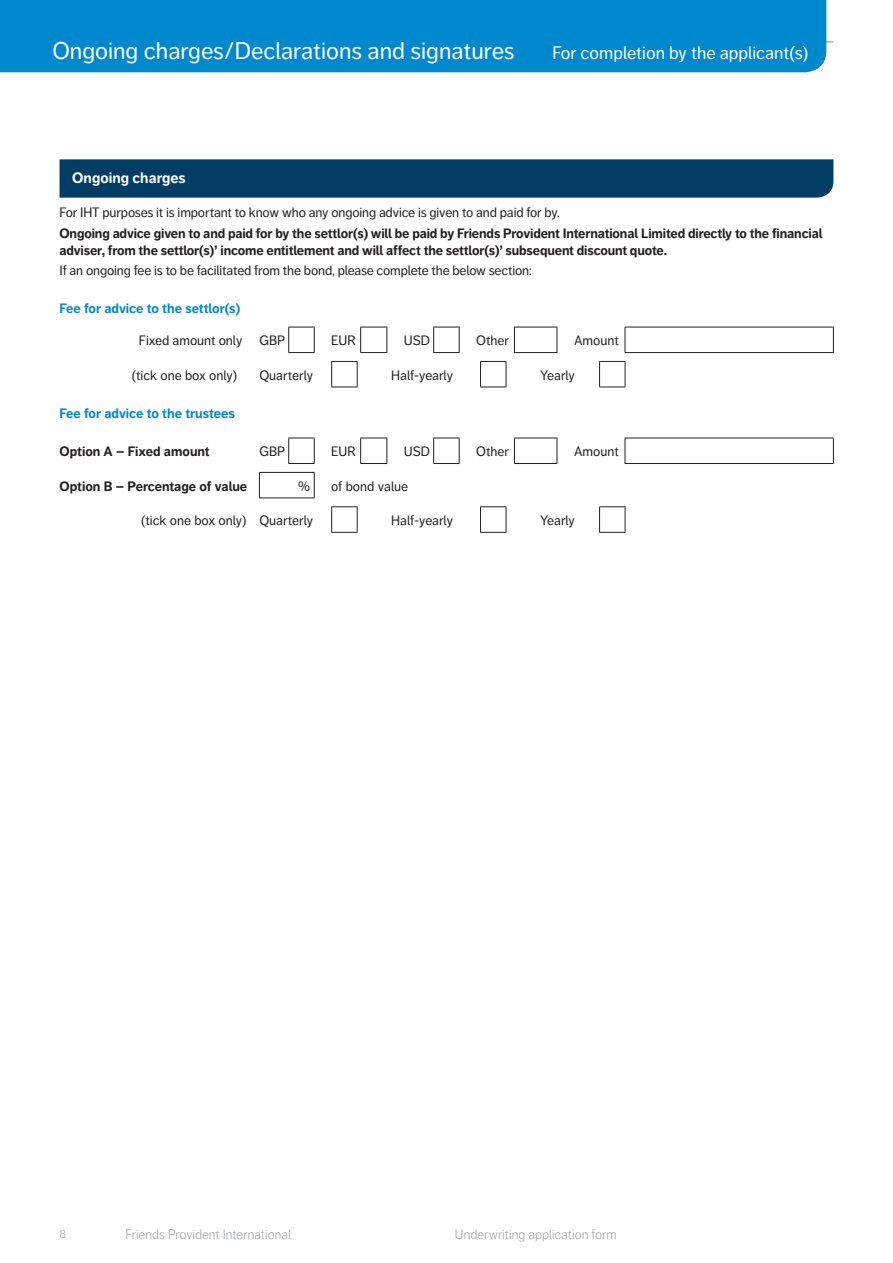
<style>
.page{position:relative;width:893px;height:1263px;background:#fff}
.page>*{position:absolute;margin:0;border:0;box-sizing:border-box;transform-origin:0 0}
.t1{font:24px "Friends Life Dagny";color:#fff}
.t2{font:18px "Friends Life Dagny";color:#fff}
.t3{font:700 15px "Friends Life Dagny";color:#fff}
.t4{font:13.5px "Friends Life Dagny";letter-spacing:-.01em;color:#231f20}
.t5{font:700 13.5px/16.5px "Friends Life Dagny";letter-spacing:-.01em;color:#231f20}
.t6{font:300 13.5px "Friends Life Dagny";color:#939598}
.t7{font:700 13.5px "Friends Life Dagny";color:#0088ce}
.t8{font:300 12px "Friends Life Dagny";color:#939598}
</style>
<div class="page">
<hr style="left:60px;top:41px;width:773px;height:2px;background:#939598">
<div style="left:60px;top:159px;width:773px;height:39px;background:#003c64"></div>
<svg style="left:288px;top:327px;width:546px;height:26px"></svg>
<svg style="left:331px;top:361px;width:27px;height:27px"></svg>
<svg style="left:480px;top:361px;width:146px;height:27px"></svg>
<svg style="left:288px;top:438px;width:546px;height:26px"></svg>
<hr style="left:259px;top:472px;width:56px;height:1px;background:#231f20">
<svg style="left:259px;top:473px;width:1px;height:24px"></svg>
<svg style="left:314px;top:473px;width:1px;height:24px"></svg>
<hr style="left:259px;top:497px;width:56px;height:1px;background:#231f20">
<svg style="left:331px;top:506px;width:27px;height:27px"></svg>
<svg style="left:480px;top:506px;width:146px;height:27px"></svg>
<div style="left:0;top:0;width:826px;height:72px;background:#0088ce"></div>
<h1 class="t1" style="left:52px;top:37px;width:464px">Ongoing charges/Declarations and signatures</h1>
<h2 class="t2" style="left:552px;top:43px;width:258px">For completion by the applicant(s)</h2>
<p class="t3" style="left:72px;top:169px;width:115px">Ongoing charges</p>
<p class="t4" style="left:60px;top:205px;width:502px">For IHT purposes it is important to know who any ongoing advice is given to and paid for by.</p>
<p class="t5" style="left:60px;top:225px;width:764px">Ongoing advice given to and paid for by the settlor(s) will be paid by Friends Provident International Limited directly to the financial adviser, from the settlor(s)’ income entitlement and will affect the settlor(s)’ subsequent discount quote.</p>
<p class="t4" style="left:60px;top:263px;width:474px">If an ongoing fee is to be facilitated from the bond, please complete the below section:</p>
<p class="t7" style="left:60px;top:300px;width:182px">Fee for advice to the settlor(s)</p>
<p class="t4" style="left:139px;top:333px;width:105px">Fixed amount only</p>
<p class="t4" style="left:259px;top:333px;width:27px">GBP</p>
<p class="t4" style="left:331px;top:333px;width:26px">EUR</p>
<p class="t4" style="left:404px;top:333px;width:28px">USD</p>
<p class="t4" style="left:476px;top:333px;width:34px">Other</p>
<p class="t4" style="left:574px;top:333px;width:46px">Amount</p>
<p class="t4" style="left:132px;top:367px;width:107px">(tick one box only)</p>
<p class="t4" style="left:259px;top:367px;width:55px">Quarterly</p>
<p class="t4" style="left:391px;top:367px;width:63px">Half-yearly</p>
<p class="t4" style="left:540px;top:367px;width:36px">Yearly</p>
<p class="t7" style="left:60px;top:405px;width:177px">Fee for advice to the trustees</p>
<p class="t5" style="left:60px;top:443px;width:152px">Option A – Fixed amount</p>
<p class="t4" style="left:259px;top:444px;width:27px">GBP</p>
<p class="t4" style="left:331px;top:444px;width:26px">EUR</p>
<p class="t4" style="left:404px;top:444px;width:28px">USD</p>
<p class="t4" style="left:476px;top:444px;width:34px">Other</p>
<p class="t4" style="left:574px;top:444px;width:46px">Amount</p>
<p class="t5" style="left:60px;top:478px;width:189px">Option B – Percentage of value</p>
<p class="t4" style="left:298px;top:478px;width:13px">%</p>
<p class="t4" style="left:331px;top:478px;width:78px">of bond value</p>
<p class="t4" style="left:141px;top:513px;width:174px">(tick one box only) Quarterly</p>
<p class="t4" style="left:391px;top:513px;width:63px">Half-yearly</p>
<p class="t4" style="left:540px;top:513px;width:36px">Yearly</p>
<p class="t8" style="left:60px;top:1227px;width:8px">8</p>
<p class="t6" style="left:125px;top:1226px;width:167px">Friends Provident International</p>
<p class="t6" style="left:455px;top:1226px;width:163px">Underwriting application form</p>
</div>
